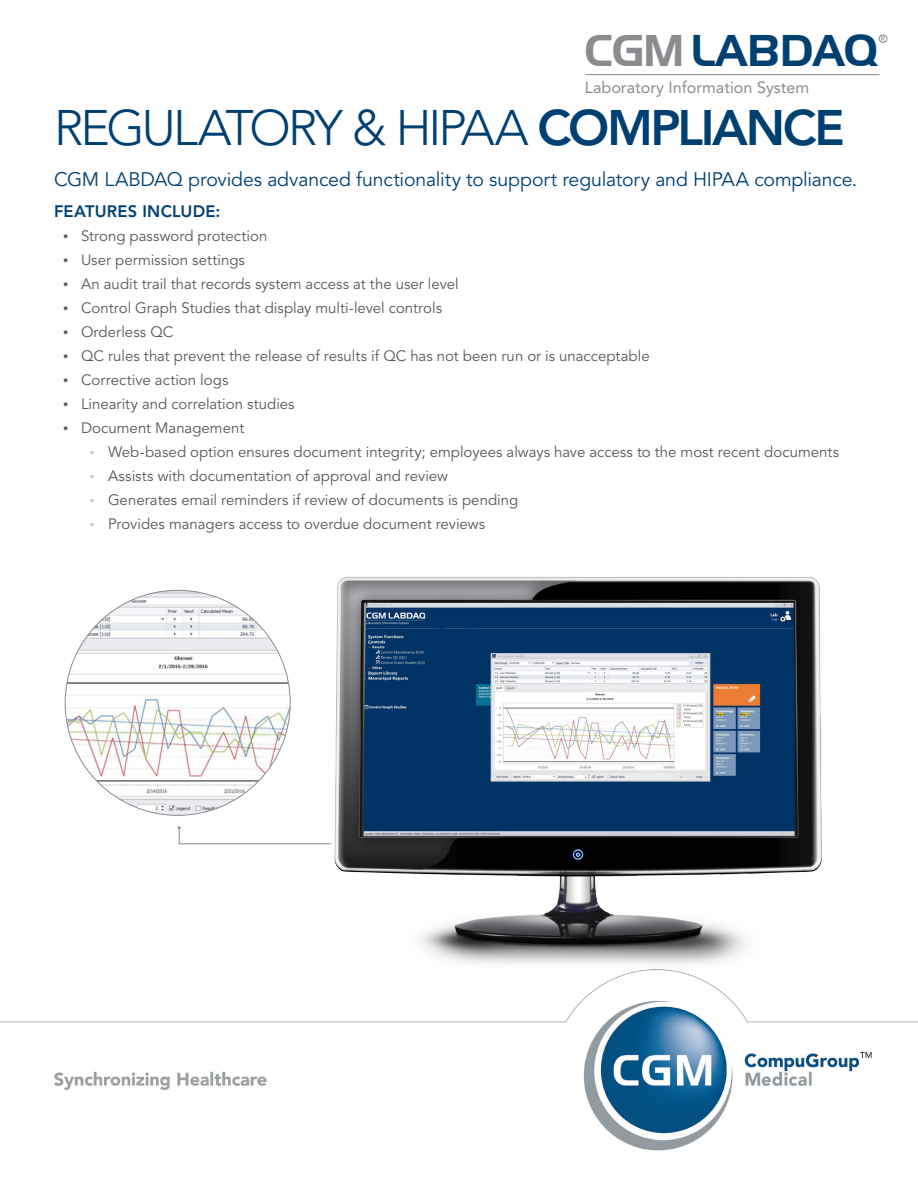
<style>
.page{position:relative;width:918px;height:1188px;background:#fff}
.page>*{position:absolute;margin:0;border:0;box-sizing:border-box;transform-origin:0 0}
.Page_Head{font:300 49.5px "Avenir LT Std";letter-spacing:-.06em;color:#004071}
.t1{font:43.2px "Handel Gothic BT";color:#004071}
.Intro_Copy_BLUE{font:19.5px "Avenir LT Std";letter-spacing:-.01em;color:#004071}
.Subheads_CAPS__BLUE{font:800 16.5px "Avenir LT Std";letter-spacing:.01em;color:#004071}
.t2{font:16.2px "Avenir LT Std";color:#8a8c8f}
.t3{font:15px "Avenir LT Std";color:#57585a}
.s1{color:#8a8c8f}
.s2{font-weight:800}
.s3{font-size:10.5px}
.s4{font-family:"Arial";font-size:10.5px}
</style>
<div class="page">
<img style="left:0;top:979px;width:918px;height:172px">
<hr style="left:586px;top:74px;width:293px;height:1px;background:#8a8c8f">
<div style="left:879px;top:35px;width:8px;height:8px;border:1px solid #8a8c8f;border-radius:50%"></div>
<img style="left:334px;top:577px;width:488px;height:402px">
<img style="left:65px;top:590px;width:225px;height:225px;border-radius:113px">
<svg style="left:178px;top:826px;width:154px;height:19px"></svg>
<h2 class="t1" style="left:585px;top:24px;width:294px"><span class="s1">CGM</span>LABDAQ</h2>
<p class="t2" style="left:585px;top:78px;width:226px">Laboratory Information System</p>
<p class="Page_Head" style="left:54px;top:99px;width:792px">REGULATORY &amp; HIPAA <span class="s2">COMPLIANCE</span></p>
<p class="Intro_Copy_BLUE" style="left:54px;top:168px;width:805px">CGM LABDAQ provides advanced functionality to support regulatory and HIPAA compliance.</p>
<p class="Subheads_CAPS__BLUE" style="left:54px;top:202px;width:168px">FEATURES INCLUDE:</p>
<p class="t3" style="left:63px;top:228px;width:206px"><span class="s3">•</span> Strong password protection</p>
<p class="t3" style="left:63px;top:252px;width:184px"><span class="s3">•</span> User permission settings</p>
<p class="t3" style="left:63px;top:276px;width:397px"><span class="s3">•</span> An audit trail that records system access at the user level</p>
<p class="t3" style="left:63px;top:300px;width:381px"><span class="s3">•</span> Control Graph Studies that display multi-level controls</p>
<p class="t3" style="left:63px;top:324px;width:112px"><span class="s3">•</span> Orderless QC</p>
<p class="t3" style="left:63px;top:348px;width:588px"><span class="s3">•</span> QC rules that prevent the release of results if QC has not been run or is unacceptable</p>
<p class="t3" style="left:63px;top:372px;width:167px"><span class="s3">•</span> Corrective action logs</p>
<p class="t3" style="left:63px;top:396px;width:233px"><span class="s3">•</span> Linearity and correlation studies</p>
<p class="t3" style="left:63px;top:420px;width:183px"><span class="s3">•</span> Document Management</p>
<p class="t3" style="left:90px;top:444px;width:751px"><span class="s4">◦</span> Web-based option ensures document integrity; employees always have access to the most recent documents</p>
<p class="t3" style="left:90px;top:468px;width:360px"><span class="s4">◦</span> Assists with documentation of approval and review</p>
<p class="t3" style="left:90px;top:492px;width:430px"><span class="s4">◦</span> Generates email reminders if review of documents is pending</p>
<p class="t3" style="left:90px;top:516px;width:397px"><span class="s4">◦</span> Provides managers access to overdue document reviews</p>
</div>
